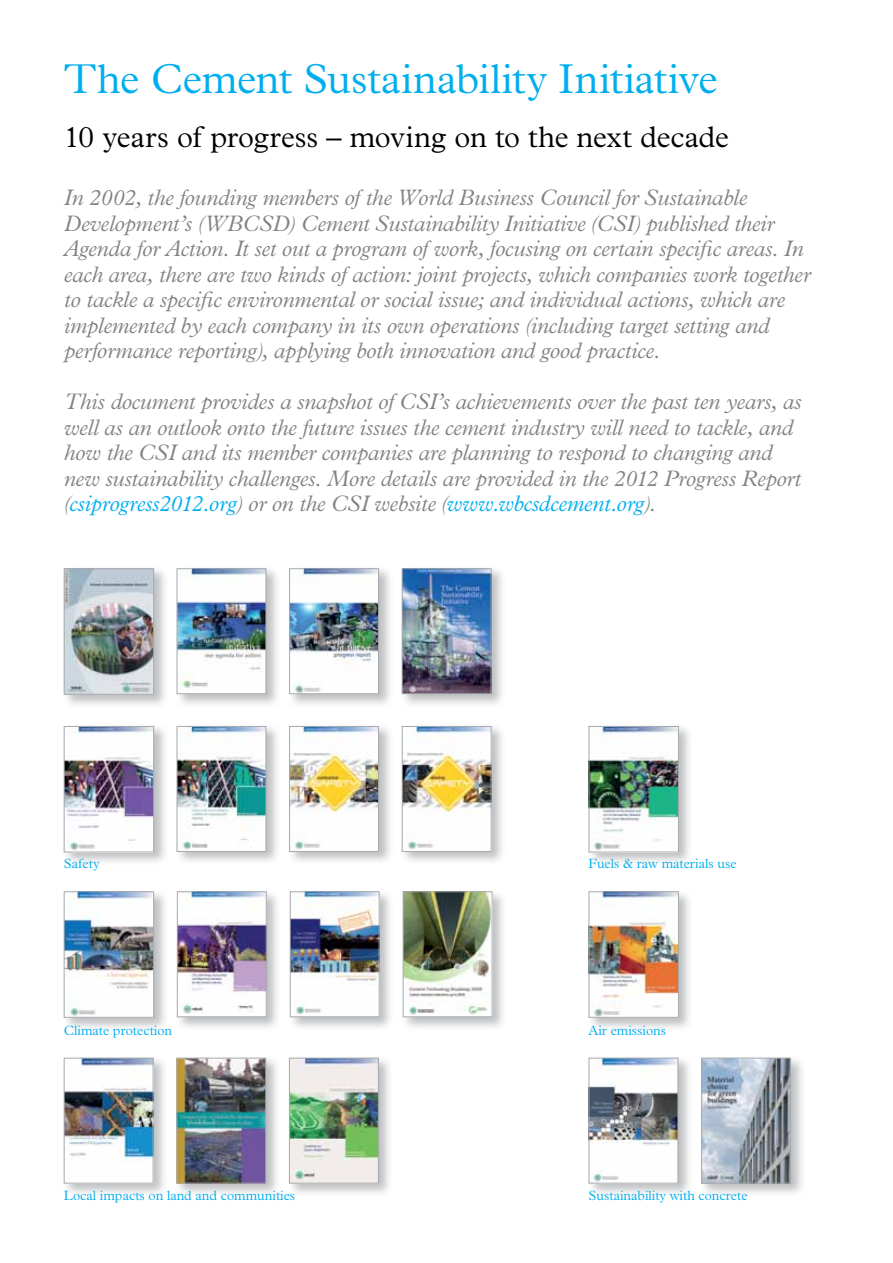
<style>
.page{position:relative;width:893px;height:1263px;background:#fff}
.page>*{position:absolute;margin:0;border:0;box-sizing:border-box;transform-origin:0 0}
.t1{font:300 42px "Plantin MT Pro";letter-spacing:-.005em;color:#00aeef}
.t2{font:300 30px "Plantin MT Pro";letter-spacing:-.005em;color:#000}
.t3{font:italic 300 22.5px/25.5px "Plantin MT Pro";letter-spacing:-.01em;color:#808285}
.t4{font:300 13.5px "Plantin MT Pro";color:#00aeef}
.s1{color:#00aeef}
</style>
<div class="page">
<div style="left:587px;top:889px;width:107px;height:142px;background:#a7a9ac;opacity:.74"></div>
<img style="left:591px;top:893px;width:86px;height:123px">
<div style="left:589px;top:891px;width:90px;height:127px;border:1px solid #a7a9ac"></div>
<div style="left:62px;top:889px;width:107px;height:142px;background:#a7a9ac;opacity:.74"></div>
<img style="left:66px;top:893px;width:86px;height:123px">
<div style="left:64px;top:891px;width:90px;height:127px;border:1px solid #a7a9ac"></div>
<div style="left:175px;top:889px;width:106px;height:142px;background:#a7a9ac;opacity:.74"></div>
<img style="left:179px;top:893px;width:86px;height:122px">
<div style="left:177px;top:891px;width:90px;height:126px;border:1px solid #a7a9ac"></div>
<div style="left:288px;top:889px;width:106px;height:142px;background:#a7a9ac;opacity:.74"></div>
<img style="left:292px;top:893px;width:86px;height:122px">
<div style="left:290px;top:891px;width:90px;height:126px;border:1px solid #a7a9ac"></div>
<div style="left:401px;top:889px;width:106px;height:142px;background:#a7a9ac;opacity:.74"></div>
<img style="left:405px;top:893px;width:85px;height:122px">
<div style="left:403px;top:891px;width:89px;height:126px;border:1px solid #a7a9ac"></div>
<div style="left:587px;top:1055px;width:106px;height:142px;background:#a7a9ac;opacity:.74"></div>
<img style="left:591px;top:1060px;width:85px;height:121px">
<div style="left:589px;top:1058px;width:89px;height:125px;border:1px solid #a7a9ac"></div>
<div style="left:699px;top:1055px;width:107px;height:142px;background:#a7a9ac;opacity:.74"></div>
<img style="left:703px;top:1060px;width:86px;height:121px">
<div style="left:701px;top:1058px;width:90px;height:125px;border:1px solid #a7a9ac"></div>
<div style="left:62px;top:1055px;width:106px;height:142px;background:#a7a9ac;opacity:.74"></div>
<img style="left:66px;top:1060px;width:85px;height:121px">
<div style="left:64px;top:1058px;width:89px;height:125px;border:1px solid #a7a9ac"></div>
<div style="left:175px;top:1055px;width:106px;height:142px;background:#a7a9ac;opacity:.74"></div>
<img style="left:178px;top:1060px;width:86px;height:121px">
<div style="left:176px;top:1058px;width:90px;height:125px;border:1px solid #a7a9ac"></div>
<div style="left:287px;top:1055px;width:107px;height:142px;background:#a7a9ac;opacity:.74"></div>
<img style="left:291px;top:1060px;width:86px;height:121px">
<div style="left:289px;top:1058px;width:90px;height:125px;border:1px solid #a7a9ac"></div>
<div style="left:587px;top:723px;width:107px;height:143px;background:#a7a9ac;opacity:.74"></div>
<img style="left:591px;top:728px;width:86px;height:122px">
<div style="left:589px;top:726px;width:90px;height:126px;border:1px solid #a7a9ac"></div>
<div style="left:400px;top:723px;width:106px;height:142px;background:#a7a9ac;opacity:.74"></div>
<img style="left:404px;top:728px;width:85px;height:122px">
<div style="left:402px;top:726px;width:89px;height:126px;border:1px solid #a7a9ac"></div>
<div style="left:62px;top:723px;width:107px;height:143px;background:#a7a9ac;opacity:.74"></div>
<img style="left:66px;top:728px;width:86px;height:122px">
<div style="left:64px;top:726px;width:90px;height:126px;border:1px solid #a7a9ac"></div>
<div style="left:175px;top:723px;width:106px;height:142px;background:#a7a9ac;opacity:.74"></div>
<img style="left:179px;top:728px;width:85px;height:122px">
<div style="left:177px;top:726px;width:89px;height:126px;border:1px solid #a7a9ac"></div>
<div style="left:287px;top:723px;width:107px;height:142px;background:#a7a9ac;opacity:.74"></div>
<img style="left:291px;top:728px;width:86px;height:122px">
<div style="left:289px;top:726px;width:90px;height:126px;border:1px solid #a7a9ac"></div>
<div style="left:62px;top:566px;width:107px;height:142px;background:#a7a9ac;opacity:.74"></div>
<img style="left:66px;top:570px;width:86px;height:123px">
<div style="left:64px;top:568px;width:90px;height:127px;border:1px solid #a7a9ac"></div>
<div style="left:175px;top:566px;width:106px;height:142px;background:#a7a9ac;opacity:.74"></div>
<img style="left:179px;top:570px;width:85px;height:122px">
<div style="left:177px;top:568px;width:89px;height:126px;border:1px solid #a7a9ac"></div>
<div style="left:287px;top:566px;width:107px;height:142px;background:#a7a9ac;opacity:.74"></div>
<img style="left:291px;top:570px;width:86px;height:122px">
<div style="left:289px;top:568px;width:90px;height:126px;border:1px solid #a7a9ac"></div>
<div style="left:400px;top:566px;width:106px;height:142px;background:#a7a9ac;opacity:.74"></div>
<img style="left:404px;top:570px;width:85px;height:122px">
<div style="left:402px;top:568px;width:89px;height:126px;border:1px solid #a7a9ac"></div>
<h1 class="t1" style="left:64px;top:55px;width:655px">The Cement Sustainability Initiative</h1>
<h2 class="t2" style="left:64px;top:120px;width:666px">10 years of progress – moving on to the next decade</h2>
<p class="t3" style="left:64px;top:186px;width:748px">In 2002, the founding members of the World Business Council for Sustainable Development’s (WBCSD) Cement Sustainability Initiative (CSI) published their Agenda for Action. It set out a program of work, focusing on certain specific areas. In each area, there are two kinds of action: joint projects, which companies work together to tackle a specific environmental or social issue; and individual actions, which are implemented by each company in its own operations (including target setting and performance reporting), applying both innovation and good practice.</p>
<p class="t3" style="left:64px;top:390px;width:739px">This document provides a snapshot of CSI’s achievements over the past ten years, as well as an outlook onto the future issues the cement industry will need to tackle, and how the CSI and its member companies are planning to respond to changing and new sustainability challenges. More details are provided in the 2012 Progress Report (<span class="s1">csiprogress2012.org</span>) or on the CSI website (<span class="s1">www.wbcsdcement.org</span>).</p>
<p class="t4" style="left:64px;top:856px;width:38px">Safety</p>
<p class="t4" style="left:589px;top:856px;width:150px">Fuels &amp; raw materials use</p>
<p class="t4" style="left:64px;top:1022px;width:110px">Climate protection</p>
<p class="t4" style="left:589px;top:1022px;width:79px">Air emissions</p>
<p class="t4" style="left:64px;top:1187px;width:233px">Local impacts on land and communities</p>
<p class="t4" style="left:589px;top:1187px;width:160px">Sustainability with concrete</p>
</div>
